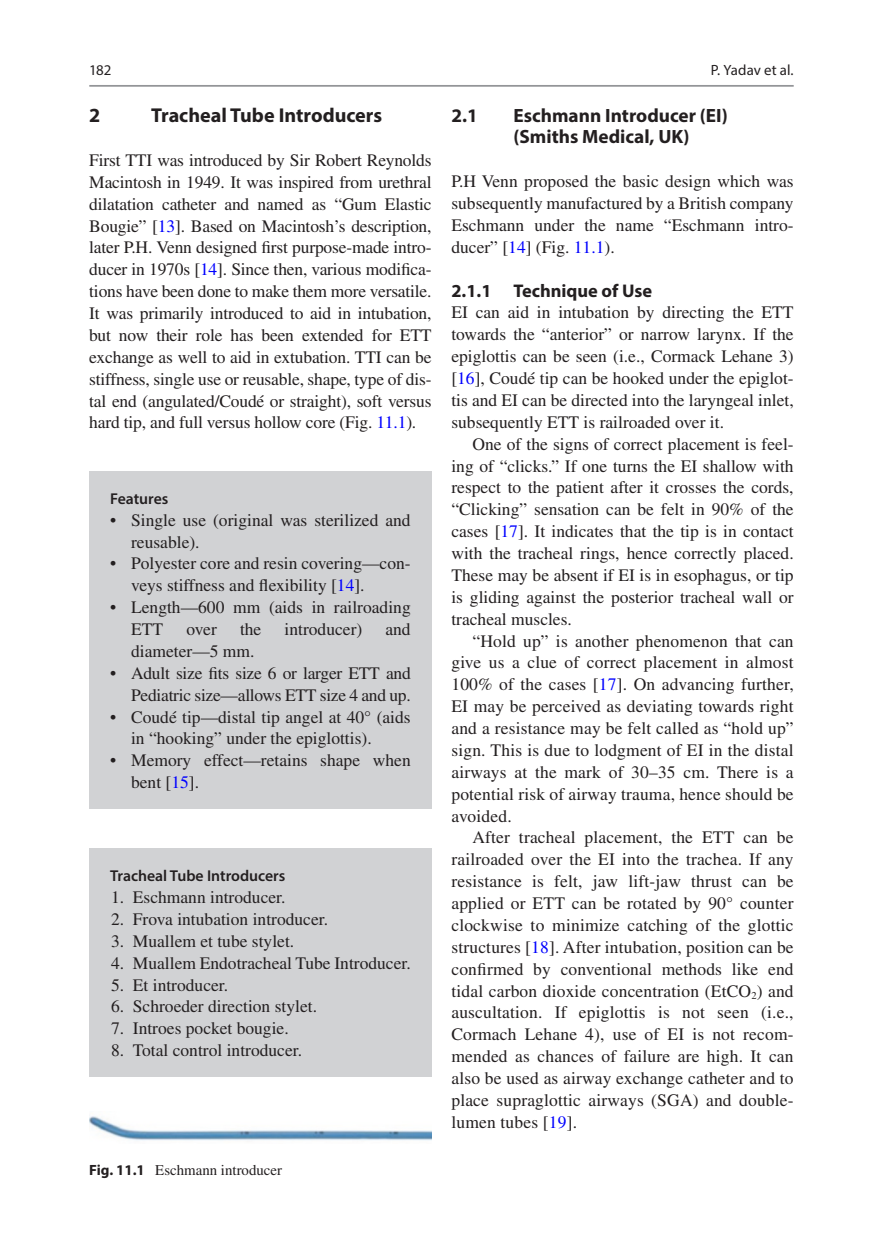
<style>
.page{position:relative;width:883px;height:1260px;background:#fff}
.page>*{position:absolute;margin:0;border:0;box-sizing:border-box;transform-origin:0 0}
._1_hd{font:700 20.12px "Myriad Pro";color:#231f20}
._2_hd{font:700 19.25px/21.9px "Myriad Pro";color:#231f20}
._3_hd{font:700 18.38px "Myriad Pro";color:#231f20}
.Text_flush{font:17.5px/21.9px "Times LT Std";color:#231f20}
.Text{font:17.5px/21.9px "Times LT Std";letter-spacing:.01em;color:#231f20;text-align:justify}
.B_1hd_Overview{font:600 15.75px "Myriad Pro";color:#231f20}
.t1{font:14.88px "Times LT Std";color:#231f20}
.t2{font:14.88px "Myriad Pro";color:#231f20}
.s1{color:#00f}
.s2{font-family:"Myriad Pro";font-weight:700}
</style>
<div class="page">
<img style="left:90px;top:1116px;width:341px;height:25px">
<div style="left:89px;top:471px;width:343px;height:338px;background:#d1d2d4"></div>
<div style="left:89px;top:849px;width:343px;height:228px;background:#d1d2d4"></div>
<hr style="left:89px;top:85px;width:705px;height:2px;background:#939598">
<p class="t2" style="left:89px;top:61px;width:24px">182</p>
<h2 class="_1_hd" style="left:89px;top:102px;width:13px">2</h2>
<h2 class="_1_hd" style="left:151px;top:102px;width:232px">Tracheal Tube Introducers</h2>
<p class="Text_flush" style="left:89px;top:149px;width:344px;text-align:justify">First TTI was introduced by Sir Robert Reynolds Macintosh in 1949. It was inspired from urethral dilatation catheter and named as “Gum Elastic Bougie” [<span class="s1">13</span>]. Based on Macintosh’s description, later P.H. Venn designed first purpose-made intro&shy;ducer in 1970s [<span class="s1">14</span>]. Since then, various modifica&shy;tions have been done to make them more versatile.<br>It was primarily introduced to aid in intubation, but now their role has been extended for ETT exchange as well to aid in extubation. TTI can be stiffness, single use or reusable, shape, type of dis&shy;tal end (angulated/Coudé or straight), soft versus hard tip, and full versus hollow core (Fig. <span class="s1">11.1</span>).</p>
<p class="B_1hd_Overview" style="left:110px;top:489px;width:60px">Features</p>
<p class="Text_flush" style="left:131px;top:509px;width:281px;text-indent:-21px">• Single use (original was sterilized and reusable).</p>
<p class="Text_flush" style="left:131px;top:553px;width:281px;text-indent:-21px">• Polyester core and resin covering—con&shy;veys stiffness and flexibility [<span class="s1">14</span>].</p>
<p class="Text_flush" style="left:131px;top:596px;width:281px;text-indent:-21px">• Length—600 mm (aids in railroading<br>ETT</p>
<p class="Text_flush" style="left:186px;top:618px;width:32px">over</p>
<p class="Text_flush" style="left:240px;top:618px;width:23px">the</p>
<p class="Text_flush" style="left:285px;top:618px;width:79px">introducer)</p>
<p class="Text_flush" style="left:385px;top:618px;width:27px">and</p>
<p class="Text_flush" style="left:131px;top:640px;width:125px">diameter—5 mm.</p>
<p class="Text_flush" style="left:110px;top:662px;width:302px;text-align:right">• Adult size fits size 6 or larger ETT and<br>Pediatric size—allows ETT size 4 and up.</p>
<p class="Text_flush" style="left:131px;top:706px;width:281px;text-indent:-21px">• Coudé tip—distal tip angel at 40° (aids in “hooking” under the epiglottis).</p>
<p class="Text_flush" style="left:131px;top:749px;width:281px;text-indent:-21px">• Memory effect—retains shape when bent [<span class="s1">15</span>].</p>
<p class="B_1hd_Overview" style="left:110px;top:866px;width:177px">Tracheal Tube Introducers</p>
<p class="Text_flush" style="left:111px;top:886px;width:176px">1. Eschmann introducer.</p>
<p class="Text_flush" style="left:111px;top:908px;width:219px">2. Frova intubation introducer.</p>
<p class="Text_flush" style="left:111px;top:930px;width:185px">3. Muallem et tube stylet.</p>
<p class="Text_flush" style="left:111px;top:952px;width:301px">4. Muallem Endotracheal Tube Introducer.</p>
<p class="Text_flush" style="left:111px;top:974px;width:119px">5. Et introducer.</p>
<p class="Text_flush" style="left:111px;top:996px;width:208px">6. Schroeder direction stylet.</p>
<p class="Text_flush" style="left:111px;top:1017px;width:179px">7. Introes pocket bougie.</p>
<p class="Text_flush" style="left:111px;top:1039px;width:193px">8. Total control introducer.</p>
<p class="t1" style="left:89px;top:1162px;width:194px"><span class="s2">Fig. 11.1</span> Eschmann introducer</p>
<p class="t2" style="left:711px;top:61px;width:84px">P. Yadav et al.</p>
<h3 class="_2_hd" style="left:451px;top:103px;width:28px">2.1</h3>
<h3 class="_2_hd" style="left:513px;top:103px;width:216px">Eschmann Introducer (EI) (Smiths Medical, UK)</h3>
<p class="Text_flush" style="left:451px;top:170px;width:344px;text-align:justify">P.H Venn proposed the basic design which was subsequently manufactured by a British company Eschmann under the name “Eschmann intro&shy;ducer” [<span class="s1">14</span>] (Fig. <span class="s1">11.1</span>).</p>
<h4 class="_3_hd" style="left:451px;top:278px;width:202px">2.1.1 Technique of Use</h4>
<p class="Text_flush" style="left:451px;top:302px;width:344px;text-align:justify">EI can aid in intubation by directing the ETT towards the “anterior” or narrow larynx. If the epiglottis can be seen (i.e., Cormack Lehane 3) [<span class="s1">16</span>], Coudé tip can be hooked under the epiglot&shy;tis and EI can be directed into the laryngeal inlet, subsequently ETT is railroaded over it.</p>
<p class="Text" style="left:451px;top:433px;width:344px;text-indent:21px">One of the signs of correct placement is feel&shy;ing of “clicks.” If one turns the EI shallow with respect to the patient after it crosses the cords, “Clicking” sensation can be felt in 90% of the cases [<span class="s1">17</span>]. It indicates that the tip is in contact with the tracheal rings, hence correctly placed.<br>These may be absent if EI is in esophagus, or tip is gliding against the posterior tracheal wall or tracheal muscles.</p>
<p class="Text" style="left:451px;top:630px;width:344px;text-indent:21px">“Hold up” is another phenomenon that can give us a clue of correct placement in almost 100% of the cases [<span class="s1">17</span>]. On advancing further, EI may be perceived as deviating towards right and a resistance may be felt called as “hold up” sign. This is due to lodgment of EI in the distal airways at the mark of 30–35 cm. There is a potential risk of airway trauma, hence should be avoided.</p>
<p class="Text" style="left:451px;top:827px;width:344px;text-indent:21px">After tracheal placement, the ETT can be railroaded over the EI into the trachea. If any resistance is felt, jaw lift-jaw thrust can be applied or ETT can be rotated by 90° counter clockwise to minimize catching of the glottic structures [<span class="s1">18</span>]. After intubation, position can be confirmed by conventional methods like end tidal carbon dioxide concentration (EtCO<sub>2</sub>) and auscultation. If epiglottis is not seen (i.e., Cormach Lehane 4), use of EI is not recom&shy;mended as chances of failure are high. It can also be used as airway exchange catheter and to place supraglottic airways (SGA) and double&shy;lumen tubes [<span class="s1">19</span>].</p>
</div>
